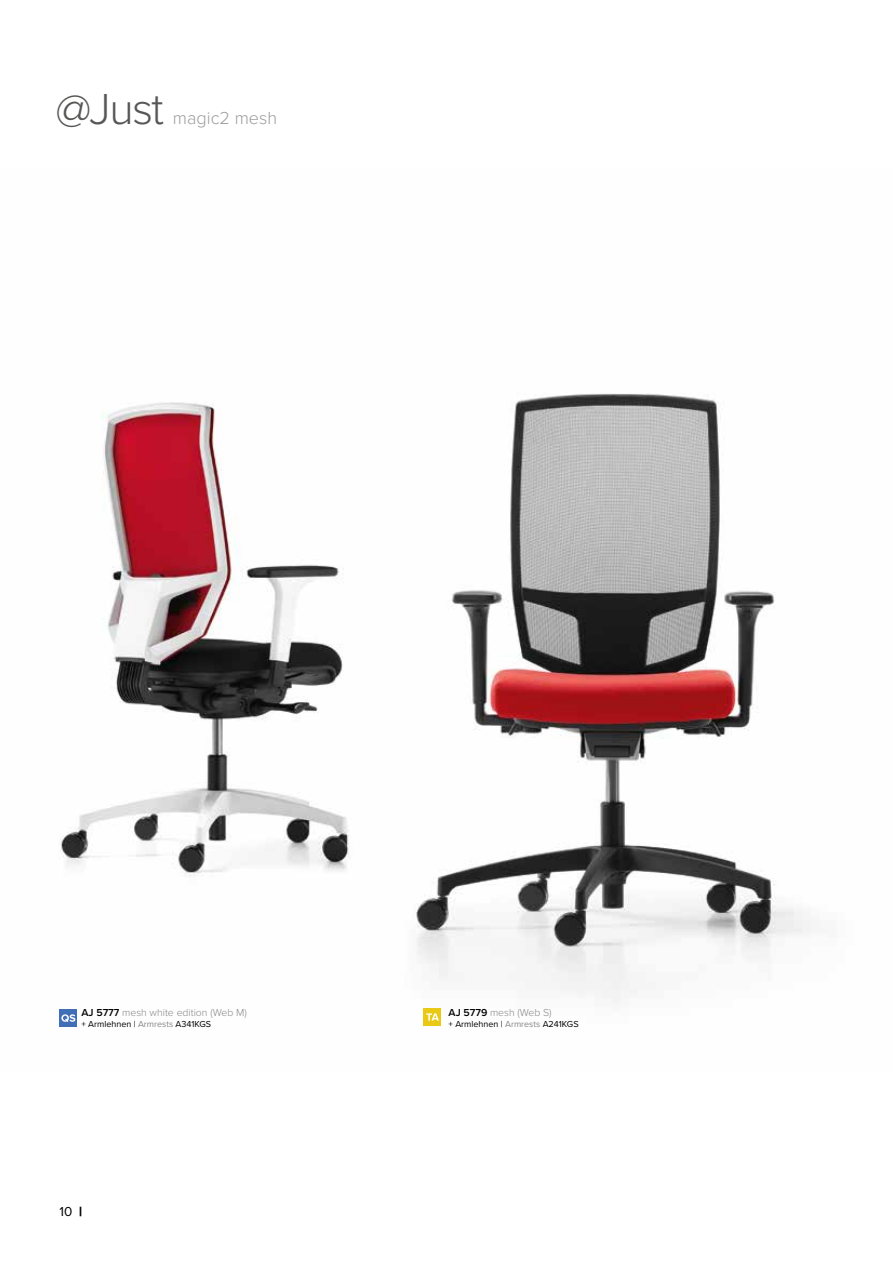
<style>
.page{position:relative;width:893px;height:1263px;background:#fff}
.page>*{position:absolute;margin:0;border:0;box-sizing:border-box;transform-origin:0 0}
.t1{font:300 45px "Proxima Nova";color:#575756}
.t2{font:300 18px "Proxima Nova";color:#9d9d9c}
.t3{font:13.5px "Proxima Nova";color:#000}
.t4{font:300 10.5px "Proxima Nova";color:#878787}
.t5{font:9px "Proxima Nova";color:#000}
.s1{font-weight:600;color:#000}
.s2{color:#878787}
.s3{font-weight:900}
</style>
<div class="page">
<img style="left:59px;top:393px;width:752px;height:634px">
<div style="left:60px;top:1009px;width:17px;height:18px;background:#416fb5"></div>
<svg style="left:61px;top:1014px;width:14px;height:8px"></svg>
<div style="left:424px;top:1008px;width:17px;height:18px;background:#e9c913"></div>
<svg style="left:426px;top:1013px;width:13px;height:7px"></svg>
<h1 class="t1" style="left:56px;top:75px;width:110px">@Just</h1>
<h2 class="t2" style="left:173px;top:104px;width:106px">magic2 mesh</h2>
<p class="t4" style="left:81px;top:1005px;width:167px"><span class="s1">AJ 5777</span> mesh white edition (Web M)</p>
<p class="t5" style="left:81px;top:1017px;width:131px">+ Armlehnen | <span class="s2">Armrests</span> A341KGS</p>
<h3 class="t3" style="left:60px;top:1201px;width:24px">10 <span class="s3">|</span></h3>
<p class="t4" style="left:449px;top:1005px;width:105px"><span class="s1">AJ 5779</span> mesh (Web S)</p>
<p class="t5" style="left:449px;top:1017px;width:132px">+ Armlehnen | <span class="s2">Armrests</span> A241KGS</p>
</div>
